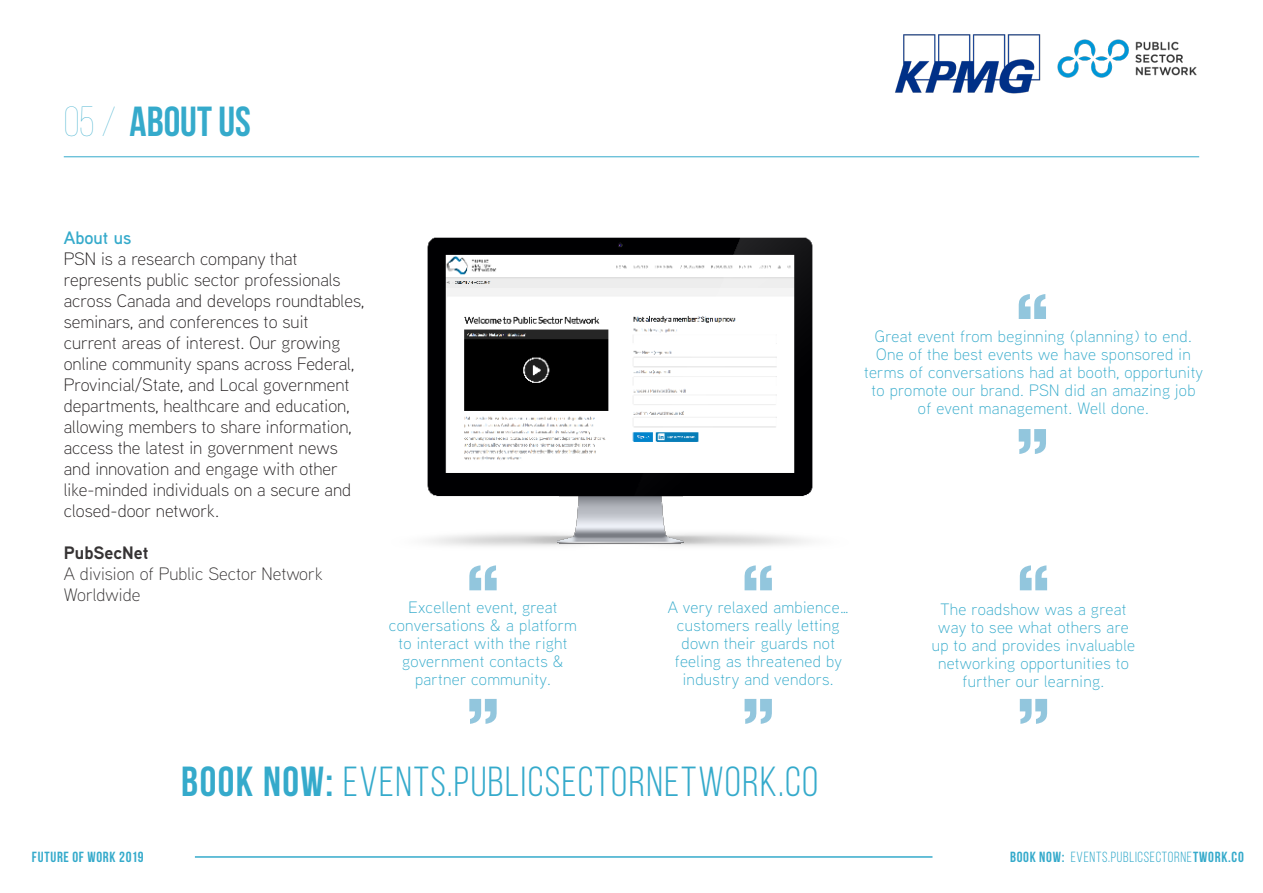
<style>
.page{position:relative;width:1263px;height:893px;background:#fff}
.page>*{position:absolute;margin:0;border:0;box-sizing:border-box;transform-origin:0 0}
.t1{font:42px "Bebas Neue";letter-spacing:.035em;color:#35aacb}
.t2{font:700 42px "Bebas Neue";color:#35aacb}
.t3{font:300 18px/21px "Aaux Next";color:#231f20}
.t4{font:300 18px/21px "Aaux Next";color:#363334}
.t5{font:600 18px "Aaux Next";color:#35aacb}
.t6{font:300 16.5px/18px "Aaux Next";letter-spacing:.02em;color:#35aacb;text-align:center}
.t7{font:14.7px "Bebas Neue";letter-spacing:.05em;color:#35aacb}
.t8{font:700 14.7px "Bebas Neue";letter-spacing:.05em;color:#35aacb}
.s1{font-weight:100}
.s2{font-weight:700}
</style>
<div class="page">
<img style="left:1057px;top:39px;width:140px;height:39px">
<hr style="left:195px;top:856px;width:737px;height:2px;background:#35aacb">
<img style="left:895px;top:34px;width:146px;height:60px">
<hr style="left:64px;top:156px;width:1135px;height:1px;background:#35aacb">
<img style="left:427px;top:237px;width:386px;height:354px">
<svg style="left:469px;top:565px;width:28px;height:25px"></svg>
<svg style="left:469px;top:699px;width:28px;height:25px"></svg>
<svg style="left:1020px;top:565px;width:27px;height:25px"></svg>
<svg style="left:1020px;top:699px;width:27px;height:25px"></svg>
<svg style="left:745px;top:565px;width:27px;height:25px"></svg>
<svg style="left:745px;top:699px;width:27px;height:25px"></svg>
<svg style="left:1019px;top:294px;width:27px;height:25px"></svg>
<svg style="left:1019px;top:429px;width:27px;height:25px"></svg>
<p class="t2" style="left:64px;top:98px;width:189px"><span class="s1">05 /</span> ABOUT US</p>
<p class="t5" style="left:64px;top:225px;width:69px">About us</p>
<p class="t3" style="left:64px;top:247px;width:302px">PSN is a research company that represents public sector professionals across Canada and develops roundtables, seminars, and conferences to suit current areas of interest. Our growing online community spans across Federal, Provincial/State, and Local government departments, healthcare and education, allowing members to share information, access the latest in government news and innovation and engage with other like-minded individuals on a secure and closed-door network.</p>
<p class="t4" style="left:64px;top:541px;width:260px"><span class="s2">PubSecNet<br></span>A division of Public Sector Network<br>Worldwide</p>
<h3 class="t6" style="left:864px;top:327px;width:341px">Great event from beginning (planning) to end.<br>One of the best events we have sponsored in terms of conversations had at booth, opportunity to promote our brand. PSN did an amazing job of event management. Well done.</h3>
<h3 class="t6" style="left:668px;top:598px;width:183px">A very relaxed ambience… customers really letting down their guards not feeling as threatened by industry and vendors.</h3>
<h3 class="t6" style="left:389px;top:598px;width:190px">Excellent event, great conversations &amp; a platform to interact with the right government contacts &amp; partner community.</h3>
<h3 class="t6" style="left:932px;top:599px;width:205px">The roadshow was a great way to see what others are up to and provides invaluable networking opportunities to further our learning.</h3>
<p class="t1" style="left:181px;top:759px;width:639px"><span class="s2">BOOK NOW:</span> EVENTS.PUBLICSECTORNETWORK.CO</p>
<p class="t8" style="left:32px;top:849px;width:113px">FUTURE OF WORK 2019</p>
<p class="t7" style="left:1010px;top:849px;width:235px"><span class="s2">BOOK NOW:</span> EVENTS.PUBLICSECTORNE<span class="s2">TWORK.CO</span></p>
</div>
